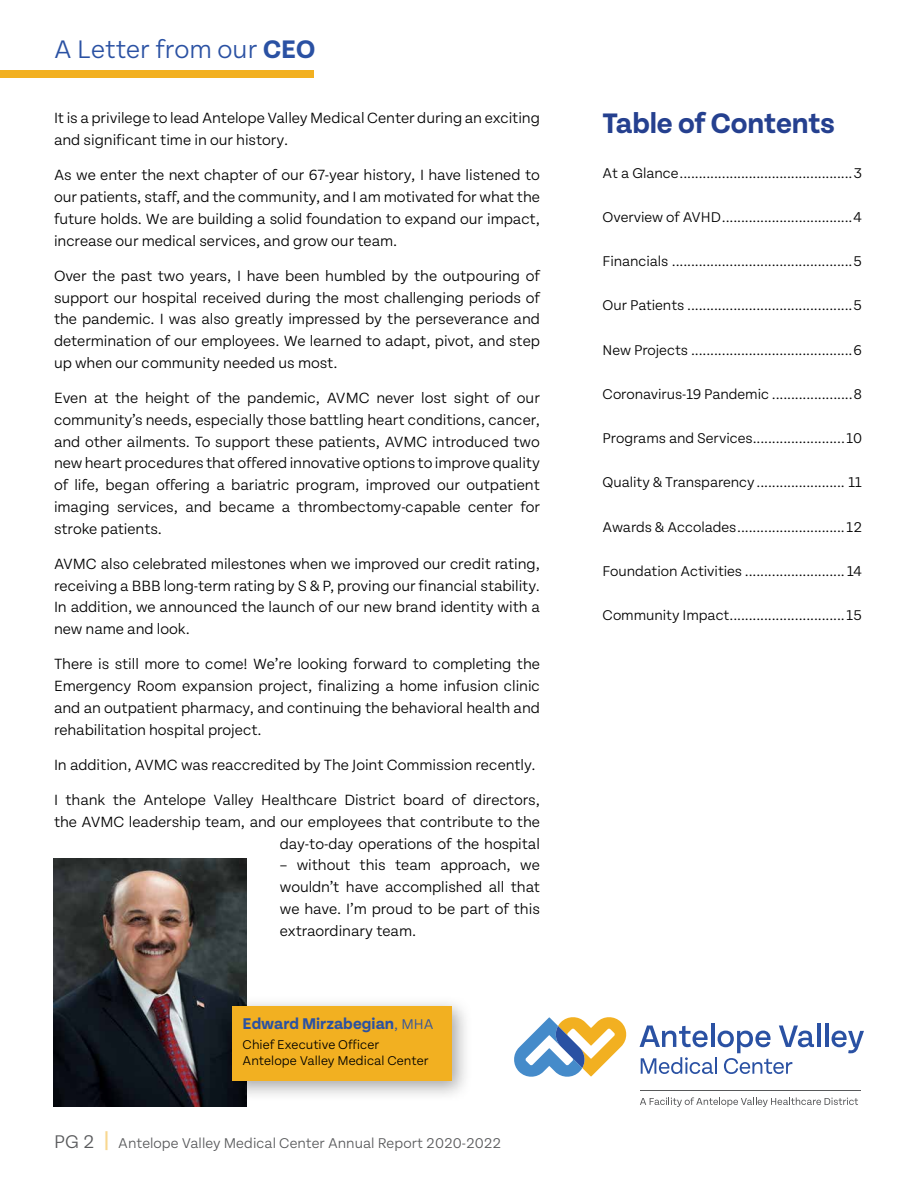
<style>
.page{position:relative;width:918px;height:1188px;background:#fff}
.page>*{position:absolute;margin:0;border:0;box-sizing:border-box;transform-origin:0 0}
.t1{font:700 30px "Tenon";letter-spacing:-.005em;color:#25408f}
.t2{font:300 27px "Tenon";color:#2a51a3}
.t3{font:700 16.5px "Tenon";color:#2a51a3}
.t4{font:300 15.75px/21.8px "Tenon";letter-spacing:-.005em;color:#000;text-align:justify}
.t5{font:300 15px "Tenon";letter-spacing:-.005em;color:#000}
.t6{font:300 15px "Tenon";color:#58595b}
.t7{font:300 13.5px/16.5px "Tenon";color:#000}
.s1{font-weight:700}
.s2{font-weight:300;font-size:15px}
.s3{font-size:19.5px}
.s4{font-weight:700;font-size:19.5px;color:#f8d790}
</style>
<div class="page">
<div style="left:0;top:71px;width:314px;height:7px;background:#f2b021"></div>
<img style="left:54px;top:858px;width:192px;height:249px">
<svg style="left:514px;top:1017px;width:113px;height:60px"></svg>
<hr style="left:711px;top:1024px;width:3px;height:23px;background:#2a51a3">
<hr style="left:817px;top:1024px;width:3px;height:23px;background:#2a51a3">
<hr style="left:825px;top:1024px;width:3px;height:23px;background:#2a51a3">
<svg style="left:832px;top:1031px;width:32px;height:23px"></svg>
<svg style="left:640px;top:1026px;width:174px;height:48px"></svg>
<hr style="left:640px;top:1090px;width:221px;height:1px;background:#58595b">
<svg style="left:640px;top:1097px;width:218px;height:10px"></svg>
<div style="left:221px;top:995px;width:252px;height:107px;background:#000;opacity:.35"></div>
<div style="left:232px;top:1006px;width:219px;height:75px;background:#f2b021"></div>
<h2 class="t2" style="left:54px;top:35px;width:263px">A Letter from our <span class="s1">CEO</span></h2>
<p class="t4" style="left:54px;top:108px;width:487px">It is a privilege to lead Antelope Valley Medical Center during an exciting and significant time in our history.</p>
<p class="t4" style="left:54px;top:165px;width:487px">As we enter the next chapter of our 67-year history, I have listened to our patients, staff, and the community, and I am motivated for what the future holds. We are building a solid foundation to expand our impact, increase our medical services, and grow our team.</p>
<p class="t4" style="left:54px;top:265px;width:487px">Over the past two years, I have been humbled by the outpouring of support our hospital received during the most challenging periods of the pandemic. I was also greatly impressed by the perseverance and determination of our employees. We learned to adapt, pivot, and step up when our community needed us most.</p>
<p class="t4" style="left:54px;top:387px;width:488px">Even at the height of the pandemic, AVMC never lost sight of our community’s needs, especially those battling heart conditions, cancer, and other ailments. To support these patients, AVMC introduced two new heart procedures that offered innovative options to improve quality of life, began offering a bariatric program, improved our outpatient imaging services, and became a thrombectomy-capable center for stroke patients.</p>
<p class="t4" style="left:54px;top:553px;width:487px">AVMC also celebrated milestones when we improved our credit rating, receiving a BBB long-term rating by S &amp; P, proving our financial stability.<br>In addition, we announced the launch of our new brand identity with a new name and look.</p>
<p class="t4" style="left:54px;top:654px;width:487px">There is still more to come! We’re looking forward to completing the Emergency Room expansion project, finalizing a home infusion clinic and an outpatient pharmacy, and continuing the behavioral health and rehabilitation hospital project.</p>
<p class="t4" style="left:54px;top:754px;width:483px">In addition, AVMC was reaccredited by The Joint Commission recently.</p>
<p class="t4" style="left:54px;top:789px;width:487px;text-align:right">I thank the Antelope Valley Healthcare District board of directors, the AVMC leadership team, and our employees that contribute to the day-to-day operations of the hospital</p>
<p class="t4" style="left:280px;top:855px;width:262px">– without this team approach, we wouldn’t have accomplished all that we have. I’m proud to be part of this extraordinary team.</p>
<p class="t3" style="left:243px;top:1015px;width:192px">Edward Mirzabegian<span class="s2">, MHA</span></p>
<p class="t7" style="left:243px;top:1036px;width:187px">Chief Executive Officer<br>Antelope Valley Medical Center</p>
<p class="t6" style="left:54px;top:1135px;width:449px"><span class="s3">PG 2</span> <span class="s4">|</span> Antelope Valley Medical Center Annual Report 2020-2022</p>
<h1 class="t1" style="left:603px;top:108px;width:234px">Table of Contents</h1>
<p class="t5" style="left:603px;top:165px;width:261px">At a Glance.............................................3</p>
<p class="t5" style="left:603px;top:209px;width:261px">Overview of AVHD..................................4</p>
<p class="t5" style="left:603px;top:253px;width:261px">Financials ...............................................5</p>
<p class="t5" style="left:603px;top:298px;width:261px">Our Patients ...........................................5</p>
<p class="t5" style="left:603px;top:342px;width:261px">New Projects ..........................................6</p>
<p class="t5" style="left:603px;top:386px;width:261px">Coronavirus-19 Pandemic .....................8</p>
<p class="t5" style="left:603px;top:430px;width:261px">Programs and Services........................10</p>
<p class="t5" style="left:603px;top:475px;width:261px">Quality &amp; Transparency ....................... 11</p>
<p class="t5" style="left:603px;top:519px;width:261px">Awards &amp; Accolades............................ 12</p>
<p class="t5" style="left:603px;top:563px;width:261px">Foundation Activities .......................... 14</p>
<p class="t5" style="left:603px;top:607px;width:261px">Community Impact..............................15</p>
</div>
